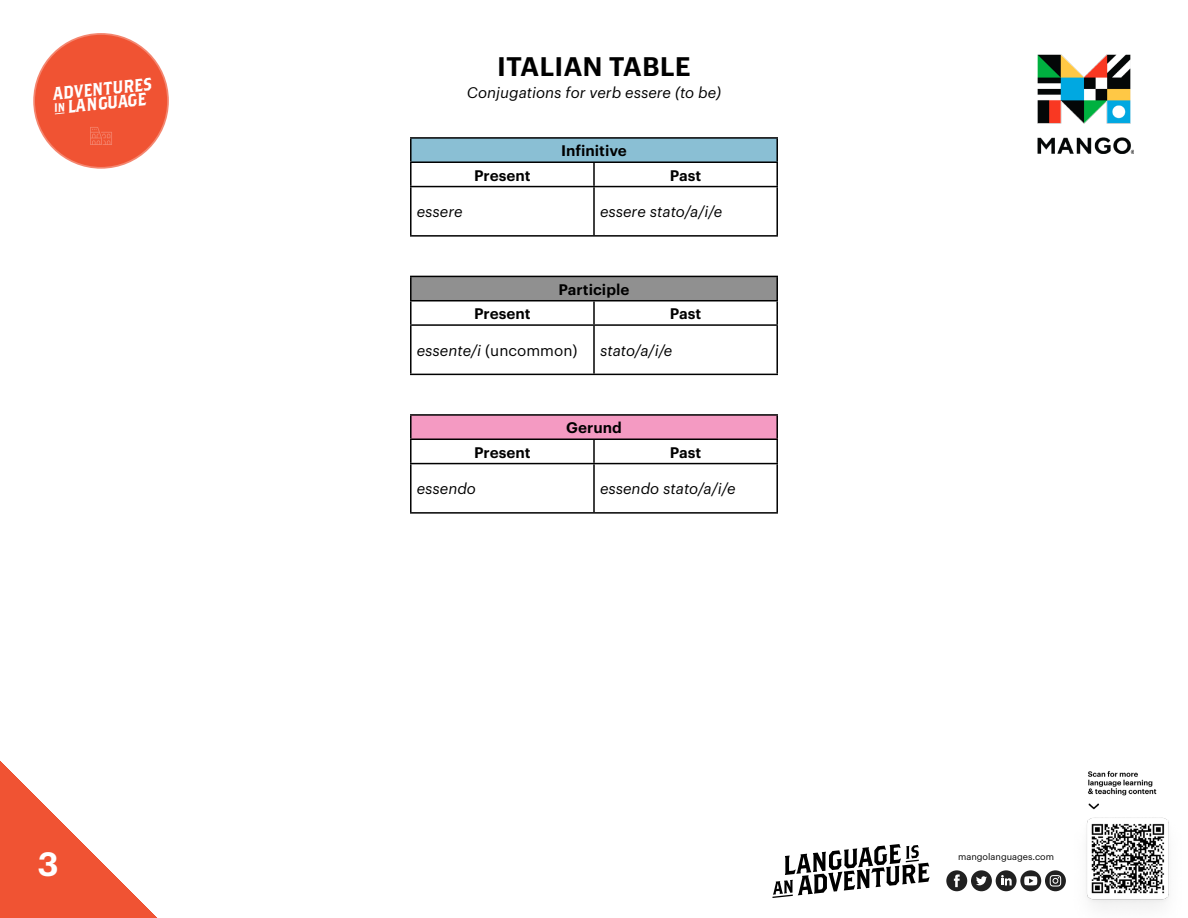
<style>
.page{position:relative;width:1188px;height:918px;background:#fff}
.page>*{position:absolute;margin:0;border:0;box-sizing:border-box;transform-origin:0 0}
.t1{font:600 33px "Graphik LCG";color:#fff}
.t2{font:600 26.25px "Graphik LCG";color:#000}
.t3{font:17.85px/14.4px "Brothers OT";color:#fff;scale:.91 1}
.t4{font:italic 15px "Graphik LCG";color:#000}
.t5{font:600 15px "Graphik LCG";color:#000}
.t6{font:15px "Graphik LCG";color:#000}
.t7{font:9px "Graphik LCG";color:#000}
.s1{font-size:12px}
.s2{font-style:italic}
</style>
<div class="page">
<svg style="left:0;top:761px;width:157px;height:157px"></svg>
<div style="left:33px;top:33px;width:136px;height:136px;background:#f05333;border-radius:50%"></div>
<svg style="left:55px;top:112px;width:10px;height:2px"></svg>
<svg style="left:90px;top:127px;width:22px;height:18px"></svg>
<div style="left:32px;top:31px;width:139px;height:139px;border:3px solid #fff;border-radius:50%"></div>
<svg style="left:773px;top:844px;width:157px;height:54px"></svg>
<svg style="left:1020px;top:870px;width:21px;height:21px"></svg>
<svg style="left:1024px;top:876px;width:13px;height:9px"></svg>
<div style="left:971px;top:870px;width:21px;height:21px;background:#212121;border-radius:10px"></div>
<svg style="left:976px;top:876px;width:11px;height:9px"></svg>
<div style="left:996px;top:870px;width:21px;height:21px;background:#212121;border-radius:10px"></div>
<svg style="left:1001px;top:875px;width:11px;height:10px"></svg>
<div style="left:946px;top:870px;width:21px;height:21px;background:#212121;border-radius:10px"></div>
<svg style="left:954px;top:874px;width:6px;height:13px"></svg>
<svg style="left:1045px;top:870px;width:21px;height:21px"></svg>
<svg style="left:1050px;top:875px;width:11px;height:12px"></svg>
<img style="left:1086px;top:771px;width:83px;height:137px">
<img style="left:1038px;top:54px;width:96px;height:100px">
<div style="left:411px;top:138px;width:366px;height:24px;background:#8abfd4"></div>
<hr style="left:776px;top:139px;width:2px;height:22px;background:#000">
<hr style="left:593px;top:163px;width:2px;height:23px;background:#000">
<hr style="left:776px;top:163px;width:2px;height:23px;background:#000">
<hr style="left:410px;top:186px;width:184px;height:1px;background:#000">
<hr style="left:410px;top:187px;width:2px;height:48px;background:#000">
<hr style="left:594px;top:186px;width:184px;height:1px;background:#000">
<hr style="left:593px;top:187px;width:2px;height:48px;background:#000">
<hr style="left:776px;top:187px;width:2px;height:48px;background:#000">
<hr style="left:410px;top:235px;width:184px;height:2px;background:#000">
<hr style="left:594px;top:235px;width:184px;height:2px;background:#000">
<hr style="left:410px;top:137px;width:184px;height:2px;background:#000">
<hr style="left:410px;top:139px;width:2px;height:22px;background:#000">
<hr style="left:594px;top:137px;width:184px;height:2px;background:#000">
<hr style="left:410px;top:161px;width:184px;height:2px;background:#000">
<hr style="left:594px;top:161px;width:184px;height:2px;background:#000">
<hr style="left:410px;top:163px;width:2px;height:23px;background:#000">
<div style="left:411px;top:276px;width:366px;height:25px;background:#909090"></div>
<hr style="left:776px;top:277px;width:2px;height:23px;background:#000">
<hr style="left:593px;top:301px;width:2px;height:23px;background:#000">
<hr style="left:776px;top:301px;width:2px;height:23px;background:#000">
<hr style="left:410px;top:324px;width:184px;height:2px;background:#000">
<hr style="left:410px;top:326px;width:2px;height:48px;background:#000">
<hr style="left:594px;top:324px;width:184px;height:2px;background:#000">
<hr style="left:593px;top:326px;width:2px;height:48px;background:#000">
<hr style="left:776px;top:326px;width:2px;height:48px;background:#000">
<hr style="left:410px;top:374px;width:184px;height:1px;background:#000">
<hr style="left:594px;top:374px;width:184px;height:1px;background:#000">
<hr style="left:410px;top:276px;width:184px;height:1px;background:#000">
<hr style="left:410px;top:277px;width:2px;height:23px;background:#000">
<hr style="left:594px;top:276px;width:184px;height:1px;background:#000">
<hr style="left:410px;top:300px;width:184px;height:1px;background:#000">
<hr style="left:594px;top:300px;width:184px;height:1px;background:#000">
<hr style="left:410px;top:301px;width:2px;height:23px;background:#000">
<div style="left:411px;top:415px;width:366px;height:24px;background:#f49ac2"></div>
<hr style="left:776px;top:416px;width:2px;height:23px;background:#000">
<hr style="left:593px;top:440px;width:2px;height:23px;background:#000">
<hr style="left:776px;top:440px;width:2px;height:23px;background:#000">
<hr style="left:410px;top:463px;width:184px;height:1px;background:#000">
<hr style="left:410px;top:464px;width:2px;height:48px;background:#000">
<hr style="left:594px;top:463px;width:184px;height:1px;background:#000">
<hr style="left:593px;top:464px;width:2px;height:48px;background:#000">
<hr style="left:776px;top:464px;width:2px;height:48px;background:#000">
<hr style="left:410px;top:512px;width:184px;height:2px;background:#000">
<hr style="left:594px;top:512px;width:184px;height:2px;background:#000">
<hr style="left:410px;top:414px;width:184px;height:2px;background:#000">
<hr style="left:410px;top:416px;width:2px;height:23px;background:#000">
<hr style="left:594px;top:414px;width:184px;height:2px;background:#000">
<hr style="left:410px;top:439px;width:184px;height:1px;background:#000">
<hr style="left:594px;top:439px;width:184px;height:1px;background:#000">
<hr style="left:410px;top:440px;width:2px;height:23px;background:#000">
<p class="t3" style="left:52px;top:88px;width:111px;rotate:-6deg">ADVENTURES<br><span class="s1">IN</span> LANGUAGE</p>
<h2 class="t2" style="left:497px;top:46px;width:195px">ITALIAN TABLE</h2>
<p class="t4" style="left:467px;top:81px;width:256px">Conjugations for verb essere (to be)</p>
<p class="t5" style="left:561px;top:139px;width:67px">Infinitive</p>
<p class="t5" style="left:474px;top:164px;width:58px">Present</p>
<p class="t5" style="left:670px;top:164px;width:33px">Past</p>
<p class="t4" style="left:417px;top:201px;width:47px">essere</p>
<p class="t4" style="left:600px;top:201px;width:124px">essere stato/a/i/e</p>
<p class="t5" style="left:559px;top:278px;width:72px">Participle</p>
<p class="t5" style="left:474px;top:302px;width:58px">Present</p>
<p class="t5" style="left:670px;top:302px;width:33px">Past</p>
<p class="t6" style="left:417px;top:339px;width:162px"><span class="s2">essente/i</span> (uncommon)</p>
<p class="t4" style="left:600px;top:339px;width:74px">stato/a/i/e</p>
<p class="t5" style="left:566px;top:416px;width:57px">Gerund</p>
<p class="t5" style="left:474px;top:441px;width:58px">Present</p>
<p class="t5" style="left:670px;top:441px;width:33px">Past</p>
<p class="t4" style="left:417px;top:478px;width:61px">essendo</p>
<p class="t4" style="left:600px;top:478px;width:137px">essendo stato/a/i/e</p>
<h1 class="t1" style="left:37px;top:839px;width:23px">3</h1>
<p class="t7" style="left:958px;top:850px;width:98px">mangolanguages.com</p>
</div>
